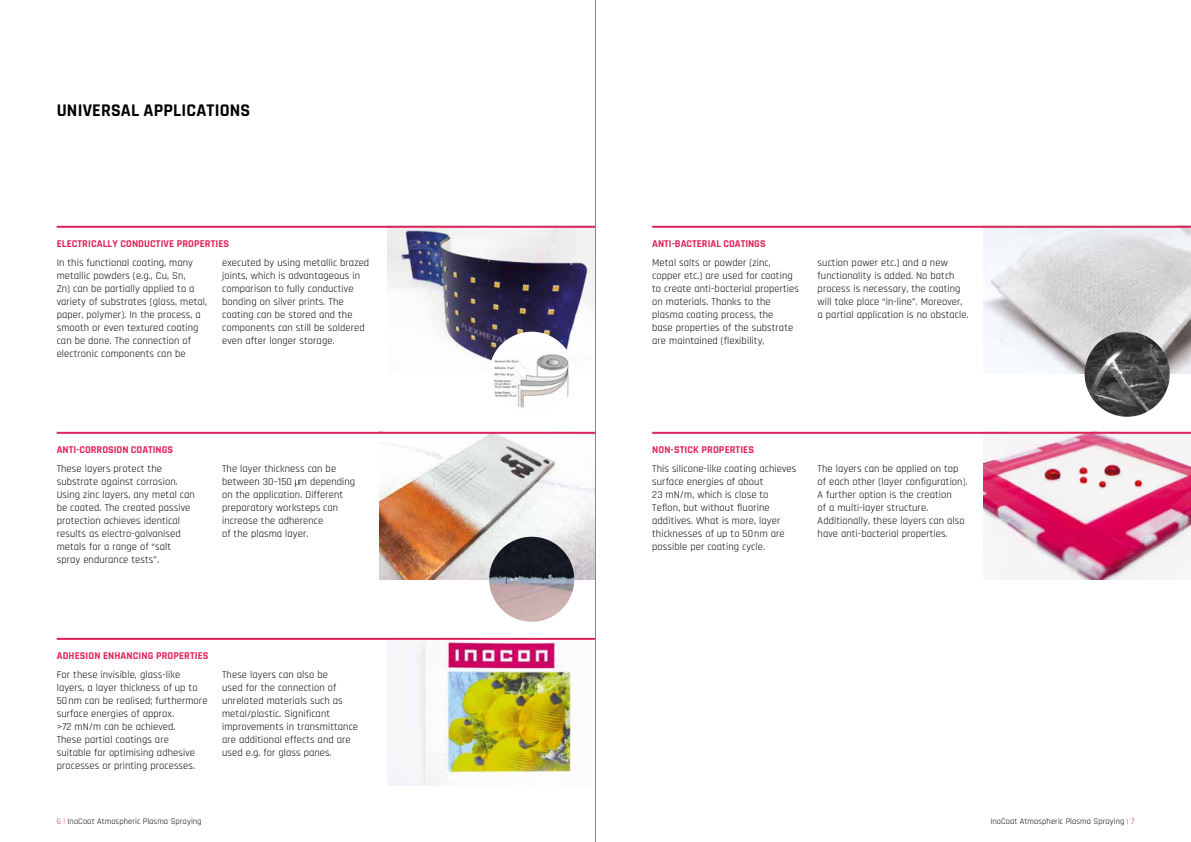
<style>
.page{position:relative;width:1191px;height:842px;background:#fff}
.page>*{position:absolute;margin:0;border:0;box-sizing:border-box;transform-origin:0 0}
.t1{font:700 18px "Rajdhani";letter-spacing:.01em;color:#000}
.t2{font:10.5px/13px "Rajdhani";letter-spacing:.01em;color:#000}
.t3{font:700 10.5px "Rajdhani";letter-spacing:.01em;color:#df235a}
.t4{font:8.5px "Rajdhani";letter-spacing:.01em;color:#000}
.s1{color:#df235a}
</style>
<div class="page">
<img style="left:983px;top:228px;width:208px;height:145px">
<img style="left:1084px;top:332px;width:85px;height:85px;border-radius:43px">
<img style="left:387px;top:228px;width:208px;height:136px">
<hr style="left:57px;top:226px;width:538px;height:2px;background:#df235a">
<hr style="left:652px;top:226px;width:539px;height:2px;background:#df235a">
<img style="left:387px;top:640px;width:185px;height:145px">
<hr style="left:57px;top:638px;width:538px;height:2px;background:#df235a">
<img style="left:983px;top:434px;width:208px;height:145px">
<hr style="left:652px;top:432px;width:539px;height:2px;background:#df235a">
<svg style="left:295px;top:479px;width:4px;height:8px"></svg>
<img style="left:379px;top:434px;width:216px;height:145px">
<hr style="left:57px;top:432px;width:538px;height:2px;background:#df235a">
<div style="left:489px;top:332px;width:85px;height:85px;background:#fff;border-radius:50%"></div>
<img style="left:492px;top:345px;width:79px;height:63px">
<img style="left:489px;top:537px;width:85px;height:85px;border-radius:43px">
<hr style="left:595px;top:0;width:1px;height:842px;background:#878787">
<h1 class="t1" style="left:57px;top:99px;width:193px">UNIVERSAL APPLICATIONS</h1>
<p class="t3" style="left:57px;top:237px;width:32px">ELECTRICA</p>
<p class="t3" style="left:103px;top:237px;width:127px">LLY CONDUCTIVE PROPERTIES</p>
<p class="t2" style="left:57px;top:256px;width:152px">In this functional coating, many metallic powders (e.g., Cu, Sn,<br>Zn) can be partially applied to a variety of substrates (glass, metal, paper, polymer). In the process, a smooth or even textured coating can be done. The connection of electronic components can be</p>
<p class="t2" style="left:222px;top:256px;width:149px">executed by using metallic brazed joints, which is advantageous in comparison to fully conductive bonding on silver prints. The coating can be stored and the components can still be soldered even after longer storage.</p>
<p class="t3" style="left:57px;top:443px;width:117px">ANTI-CORROSION COATINGS</p>
<p class="t2" style="left:57px;top:462px;width:140px">These layers protect the substrate against corrosion.<br>Using zinc layers, any metal can be coated. The created passive protection achieves identical results as electro-galvanised metals for a range of “salt spray endurance tests”.</p>
<p class="t2" style="left:222px;top:462px;width:135px">The layer thickness can be between 30–150 m depending on the application. Different preparatory worksteps can increase the adherence<br>of the plasma layer.</p>
<p class="t3" style="left:57px;top:649px;width:152px">ADHESION ENHANCING PROPERTIES</p>
<p class="t2" style="left:57px;top:668px;width:152px">For these invisible, glass-like layers, a layer thickness of up to<br>50nm can be realised; furthermore surface energies of approx.<br>&gt;72 mN/m can be achieved.<br>These partial coatings are<br>suitable for optimising adhesive processes or printing processes.</p>
<p class="t2" style="left:222px;top:668px;width:137px">These layers can also be<br>used for the connection of unrelated materials such as metal/plastic. Significant improvements in transmittance are additional effects and are used e.g. for glass panes.</p>
<p class="t3" style="left:652px;top:237px;width:114px">ANTI-BACTERIAL COATINGS</p>
<p class="t2" style="left:652px;top:256px;width:148px">Metal salts or powder (zinc, copper etc.) are used for coating to create anti-bacterial properties on materials. Thanks to the plasma coating process, the<br>base properties of the substrate are maintained (flexibility,</p>
<p class="t2" style="left:817px;top:256px;width:153px">suction power etc.) and a new functionality is added. No batch process is necessary, the coating will take place “in-line”. Moreover, a partial application is no obstacle.</p>
<p class="t3" style="left:652px;top:443px;width:102px">NON-STICK PROPERTIES</p>
<p class="t2" style="left:652px;top:462px;width:146px">This silicone-like coating achieves surface energies of about<br>23 mN/m, which is close to<br>Teflon, but without fluorine additives. What is more, layer thicknesses of up to 50nm are possible per coating cycle.</p>
<p class="t2" style="left:817px;top:462px;width:152px">The layers can be applied on top of each other (layer configuration).<br>A further option is the creation<br>of a multi-layer structure.<br>Additionally, these layers can also have anti-bacterial properties.</p>
<p class="t4" style="left:57px;top:816px;width:146px"><span class="s1">6 |</span> InoCoat Atmospheric Plasma Spraying</p>
<p class="t4" style="left:990px;top:816px;width:145px">InoCoat Atmospheric Plasma Spraying <span class="s1">| 7</span></p>
</div>
